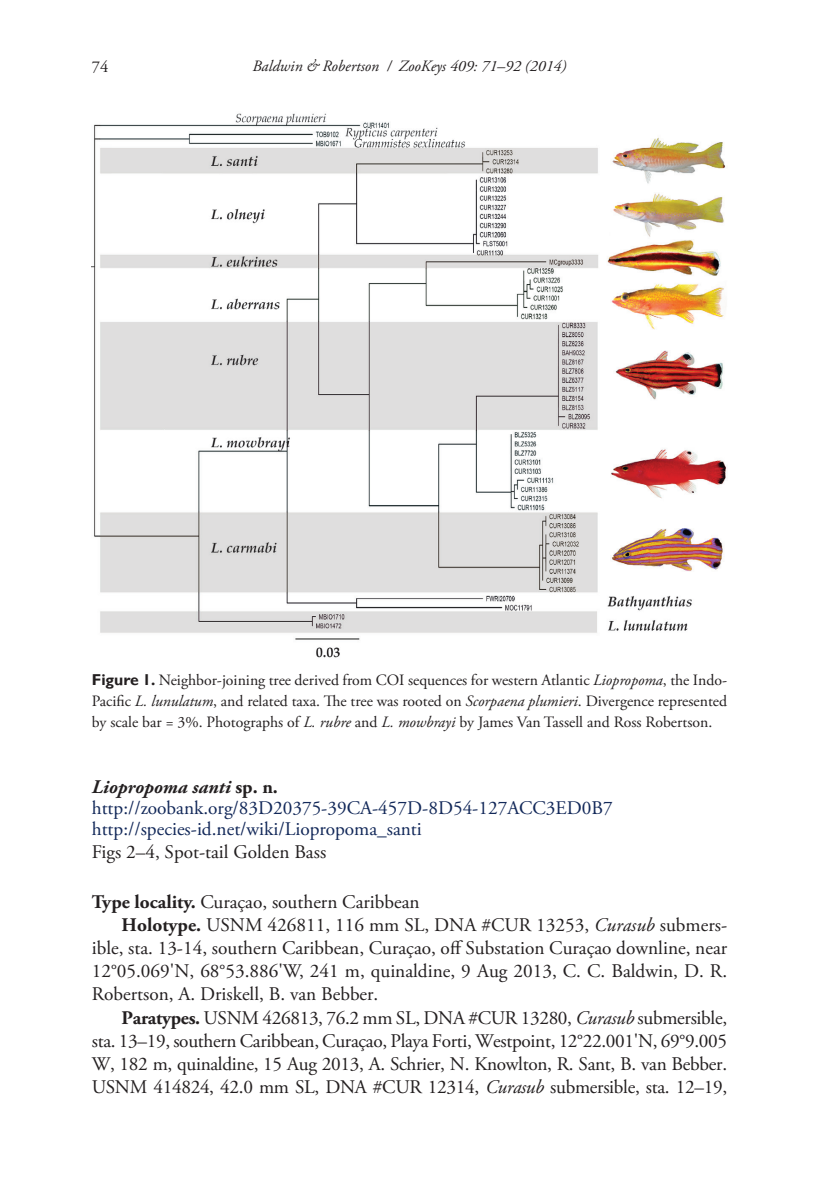
<style>
.page{position:relative;width:819px;height:1191px;background:#fff}
.page>*{position:absolute;margin:0;border:0;box-sizing:border-box;transform-origin:0 0}
.t1{font:19.25px "Adobe Garamond Pro";color:#231f20}
.t2{font:19.25px/21px "Adobe Garamond Pro";color:#122859}
.t3{font:16.62px "Adobe Garamond Pro";color:#231f20}
.t4{font:15.75px/21px "Adobe Garamond Pro";color:#231f20;text-align:justify}
.t5{font:italic 15.75px "Adobe Garamond Pro";color:#231f20}
.s1{font-family:"Gill Sans";font-weight:700}
.s2{font-style:italic}
.s3{font-weight:700;font-style:italic;color:#231f20}
.s4{font-weight:700;color:#231f20}
.s5{font-weight:700}
</style>
<div class="page">
<img style="left:92px;top:113px;width:635px;height:545px">
<p class="t3" style="left:92px;top:56px;width:18px">74</p>
<p class="t5" style="left:252px;top:57px;width:315px">Baldwin &amp; Robertson / ZooKeys 409: 71–92 (2014)</p>
<p class="t4" style="left:92px;top:669px;width:637px"><span class="s1">Figure 1.</span> Neighbor-joining tree derived from COI sequences for western Atlantic <span class="s2">Liopropoma</span>, the Indo-Pacific <span class="s2">L. lunulatum</span>, and related taxa. The tree was rooted on <span class="s2">Scorpaena plumieri</span>. Divergence represented by scale bar = 3%. Photographs of <span class="s2">L. rubre</span> and <span class="s2">L. mowbrayi</span> by James Van Tassell and Ross Robertson.</p>
<p class="t2" style="left:92px;top:776px;width:522px"><span class="s3">Liopropoma santi</span> <span class="s4">sp. n. </span>http://zoobank.org/83D20375-39CA-457D-8D54-127ACC3ED0B7 http://species-id.net/wiki/Liopropoma_santi</p>
<p class="t1" style="left:92px;top:840px;width:236px">Figs 2–4, Spot-tail Golden Bass</p>
<p class="t1" style="left:92px;top:890px;width:329px"><span class="s5">Type locality.</span> Curaçao, southern Caribbean</p>
<p class="t1" style="left:122px;top:913px;width:607px"><span class="s5">Holotype.</span> USNM 426811, 116 mm SL, DNA #CUR 13253, <span class="s2">Curasub</span> submers-</p>
<p class="t1" style="left:92px;top:936px;width:636px">ible, sta. 13-14, southern Caribbean, Curaçao, off Substation Curaçao downline, near</p>
<p class="t1" style="left:92px;top:959px;width:636px">12°05.069'N, 68°53.886'W, 241 m, quinaldine, 9 Aug 2013, C. C. Baldwin, D. R.</p>
<p class="t1" style="left:92px;top:982px;width:288px">Robertson, A. Driskell, B. van Bebber.</p>
<p class="t1" style="left:122px;top:1006px;width:607px"><span class="s5">Paratypes.</span> USNM 426813, 76.2 mm SL, DNA #CUR 13280, <span class="s2">Curasub</span> submersible,</p>
<p class="t1" style="left:92px;top:1029px;width:636px">sta. 13–19, southern Caribbean, Curaçao, Playa Forti, Westpoint, 12°22.001'N, 69°9.005</p>
<p class="t1" style="left:92px;top:1052px;width:636px">W, 182 m, quinaldine, 15 Aug 2013, A. Schrier, N. Knowlton, R. Sant, B. van Bebber.</p>
<p class="t1" style="left:92px;top:1075px;width:636px">USNM 414824, 42.0 mm SL, DNA #CUR 12314, <span class="s2">Curasub</span> submersible, sta. 12–19,</p>
</div>
